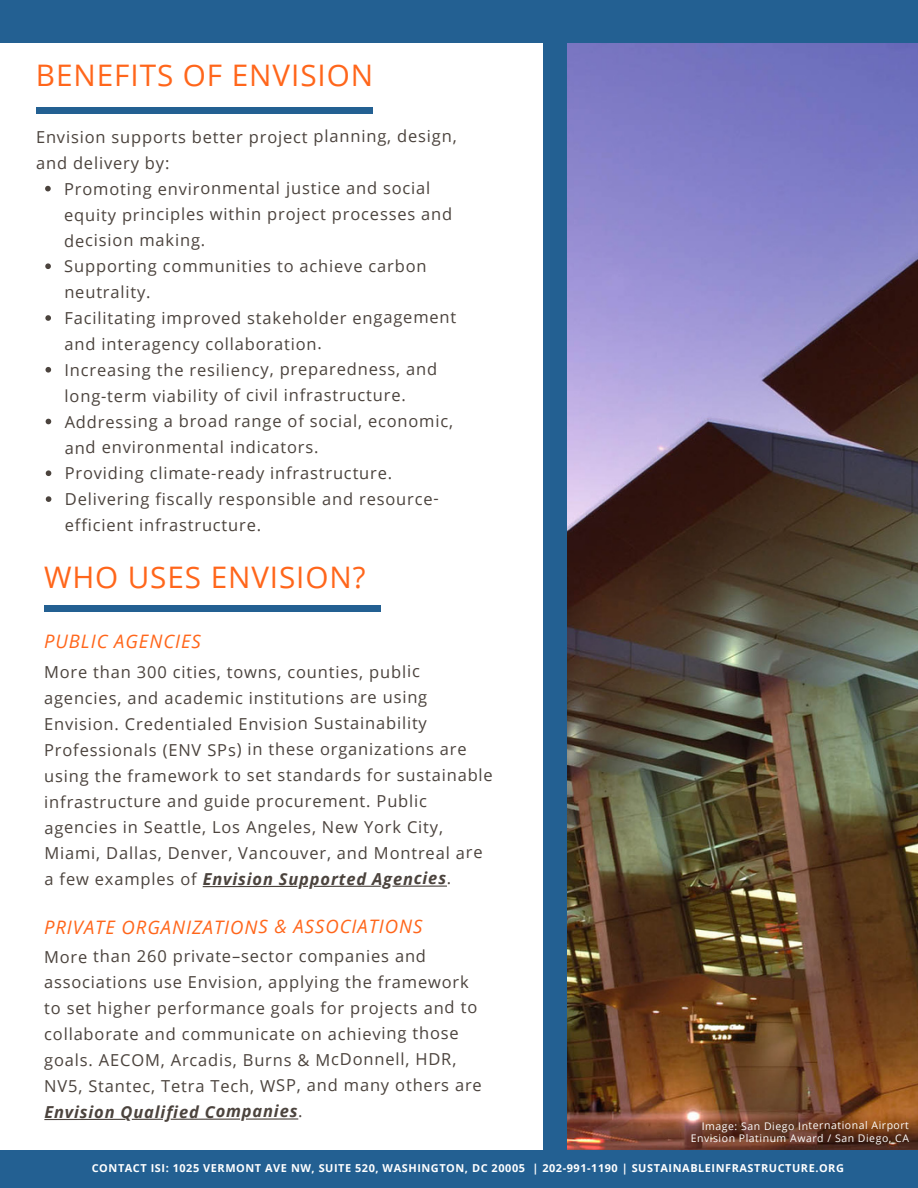
<style>
.page{position:relative;width:918px;height:1188px;background:#fff}
.page>*{position:absolute;margin:0;border:0;box-sizing:border-box;transform-origin:0 0}
.t1{font:29.7px "Open Sans";letter-spacing:.03em;color:#ff661b}
.t2{font:italic 18.6px "Open Sans";letter-spacing:.05em;color:#ff661b}
.t3{font:16.5px/25.8px "Open Sans";letter-spacing:.045em;color:#4b433d}
.t4{font:italic 700 16.5px "Open Sans";letter-spacing:.05em;color:#4b433d}
.t5{font:700 10.95px "Open Sans";letter-spacing:.05em;color:#fff}
.t6{font:10.5px "Open Sans";letter-spacing:.05em;color:#fff}
.s1{font-weight:700;font-style:italic}
.s2{font-weight:400;font-style:normal}
</style>
<div class="page">
<div style="left:543px;top:0;width:375px;height:1188px;background:#236092"></div>
<div style="left:36px;top:108px;width:336px;height:5px;background:#236092"></div>
<img style="left:568px;top:43px;width:350px;height:1107px">
<div style="left:0;top:1151px;width:918px;height:37px;background:#236092"></div>
<div style="left:44px;top:606px;width:336px;height:6px;background:#236092"></div>
<div style="left:0;top:0;width:918px;height:42px;background:#236092"></div>
<svg style="left:45px;top:186px;width:6px;height:5px"></svg>
<svg style="left:45px;top:263px;width:6px;height:6px"></svg>
<svg style="left:45px;top:315px;width:6px;height:6px"></svg>
<svg style="left:45px;top:367px;width:6px;height:6px"></svg>
<svg style="left:46px;top:419px;width:5px;height:5px"></svg>
<svg style="left:46px;top:470px;width:5px;height:6px"></svg>
<svg style="left:46px;top:496px;width:5px;height:6px"></svg>
<svg style="left:203px;top:886px;width:244px;height:1px"></svg>
<svg style="left:44px;top:1118px;width:254px;height:2px"></svg>
<p class="t1" style="left:36px;top:54px;width:339px">BENEFITS OF ENVISION</p>
<p class="t3" style="left:36px;top:123px;width:422px;line-height:26.2px">Envision supports better project planning, design, and delivery by:</p>
<p class="t3" style="left:64px;top:175px;width:390px">Promoting environmental justice and social equity principles within project processes and decision making.</p>
<p class="t3" style="left:64px;top:253px;width:364px">Supporting communities to achieve carbon neutrality.</p>
<h1 class="t3" style="left:64px;top:304px;width:393px">Facilitating improved stakeholder engagement and interagency collaboration.</h1>
<p class="t3" style="left:65px;top:356px;width:374px">Increasing the resiliency, preparedness, and long-term viability of civil infrastructure.</p>
<h3 class="t3" style="left:65px;top:408px;width:390px">Addressing a broad range of social, economic, and environmental indicators.</h3>
<p class="t3" style="left:65px;top:460px;width:329px">Providing climate-ready infrastructure.</p>
<p class="t3" style="left:65px;top:485px;width:375px">Delivering fiscally responsible and resource&shy;efficient infrastructure.</p>
<h3 class="t1" style="left:44px;top:556px;width:323px">WHO USES ENVISION?</h3>
<p class="t2" style="left:44px;top:628px;width:158px">PUBLIC AGENCIES</p>
<p class="t3" style="left:44px;top:659px;width:450px">More than 300 cities, towns, counties, public agencies, and academic institutions are using Envision. Credentialed Envision Sustainability Professionals (ENV SPs) in these organizations are using the framework to set standards for sustainable infrastructure and guide procurement. Public agencies in Seattle, Los Angeles, New York City, Miami, Dallas, Denver, Vancouver, and Montreal are a few examples of <span class="s1">Envision Supported Agencies</span>.</p>
<p class="t2" style="left:44px;top:914px;width:380px">PRIVATE ORGANIZATIONS &amp; ASSOCIATIONS</p>
<h1 class="t3" style="left:44px;top:943px;width:439px">More than 260 private–sector companies and associations use Envision, applying the framework to set higher performance goals for projects and to collaborate and communicate on achieving those goals. AECOM, Arcadis, Burns &amp; McDonnell, HDR, NV5, Stantec, Tetra Tech, WSP, and many others are</h1>
<p class="t4" style="left:44px;top:1100px;width:260px">Envision Qualified Companies<span class="s2">.</span></p>
<h2 class="t6" style="left:702px;top:1118px;width:209px">Image: San Diego International Airport</h2>
<h3 class="t6" style="left:691px;top:1131px;width:220px">Envision Platinum Award / San Diego, CA</h3>
<h2 class="t5" style="left:92px;top:1160px;width:754px">CONTACT ISI: 1025 VERMONT AVE NW, SUITE 520, WASHINGTON, DC 20005 | 202-991-1190 | SUSTAINABLEINFRASTRUCTURE.ORG</h2>
</div>
